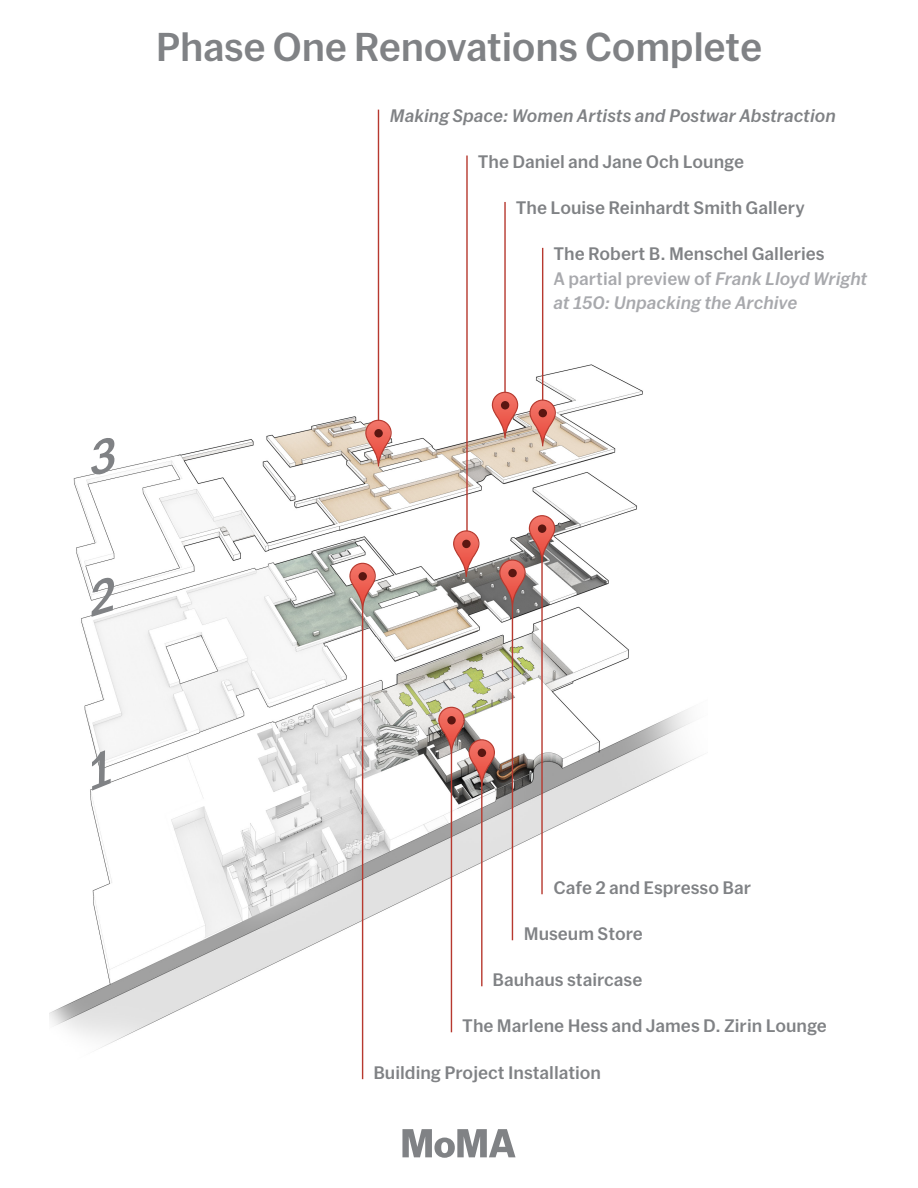
<style>
.page{position:relative;width:918px;height:1188px;background:#fff}
.page>*{position:absolute;margin:0;border:0;box-sizing:border-box;transform-origin:0 0}
.t1{font:500 37.5px "Mo MA Sans";letter-spacing:-.01em;color:#808285}
.t2{font:500 16.8px "Mo MA Sans";color:#808285}
.t3{font:italic 500 16.8px "Mo MA Sans";color:#808285}
.t4{font:500 16.8px "Mo MA Sans";color:#a8a9ad}
.t5{font:italic 500 16.8px "Mo MA Sans";color:#a8a9ad}
.s1{font-style:italic}
</style>
<div class="page">
<img style="left:50px;top:326px;width:652px;height:740px">
<hr style="left:542px;top:248px;width:1px;height:157px;background:#b7392f">
<hr style="left:466px;top:156px;width:2px;height:387px;background:#b7392f">
<hr style="left:378px;top:110px;width:1px;height:322px;background:#b7392f">
<hr style="left:504px;top:202px;width:2px;height:213px;background:#b7392f">
<hr style="left:512px;top:585px;width:1px;height:355px;background:#b7392f">
<hr style="left:362px;top:598px;width:1px;height:481px;background:#b7392f">
<hr style="left:541px;top:539px;width:2px;height:355px;background:#b7392f">
<hr style="left:451px;top:721px;width:1px;height:311px;background:#b7392f">
<hr style="left:481px;top:746px;width:2px;height:240px;background:#b7392f">
<svg style="left:529px;top:400px;width:27px;height:46px"></svg>
<div style="left:539px;top:409px;width:8px;height:8px;background:#5b1611;border-radius:50%"></div>
<svg style="left:492px;top:392px;width:26px;height:46px"></svg>
<div style="left:501px;top:401px;width:8px;height:8px;background:#5b1611;border-radius:50%"></div>
<svg style="left:453px;top:530px;width:26px;height:47px"></svg>
<div style="left:462px;top:540px;width:9px;height:8px;background:#5b1611;border-radius:50%"></div>
<svg style="left:499px;top:515px;width:56px;height:91px"></svg>
<div style="left:538px;top:524px;width:8px;height:9px;background:#5b1611;border-radius:50%"></div>
<svg style="left:349px;top:563px;width:27px;height:47px"></svg>
<div style="left:359px;top:572px;width:8px;height:9px;background:#5b1611;border-radius:50%"></div>
<svg style="left:438px;top:707px;width:57px;height:79px"></svg>
<div style="left:478px;top:749px;width:8px;height:8px;background:#5b1611;border-radius:50%"></div>
<svg style="left:365px;top:420px;width:27px;height:46px"></svg>
<div style="left:374px;top:429px;width:9px;height:8px;background:#5b1611;border-radius:50%"></div>
<svg style="left:402px;top:1129px;width:114px;height:29px"></svg>
<svg style="left:92px;top:748px;width:19px;height:43px"></svg>
<svg style="left:92px;top:575px;width:22px;height:42px"></svg>
<svg style="left:90px;top:435px;width:26px;height:42px"></svg>
<p class="t1" style="left:156px;top:19px;width:608px">Phase One Renovations Complete</p>
<p class="t3" style="left:390px;top:104px;width:447px">Making Space: Women Artists and Postwar Abstraction</p>
<p class="t2" style="left:478px;top:150px;width:268px">The Daniel and Jane Och Lounge</p>
<p class="t2" style="left:516px;top:196px;width:290px">The Louise Reinhardt Smith Gallery</p>
<p class="t2" style="left:553px;top:242px;width:273px">The Robert B. Menschel Galleries</p>
<p class="t4" style="left:553px;top:266px;width:315px">A partial preview of <span class="s1">Frank Lloyd Wright</span></p>
<p class="t5" style="left:553px;top:291px;width:246px">at 150: Unpacking the Archive</p>
<p class="t2" style="left:553px;top:876px;width:199px">Cafe 2 and Espresso Bar</p>
<p class="t2" style="left:524px;top:922px;width:121px">Museum Store</p>
<p class="t2" style="left:493px;top:968px;width:151px">Bauhaus staircase</p>
<p class="t2" style="left:462px;top:1014px;width:366px">The Marlene Hess and James D. Zirin Lounge</p>
<p class="t2" style="left:373px;top:1061px;width:229px">Building Project Installation</p>
</div>
